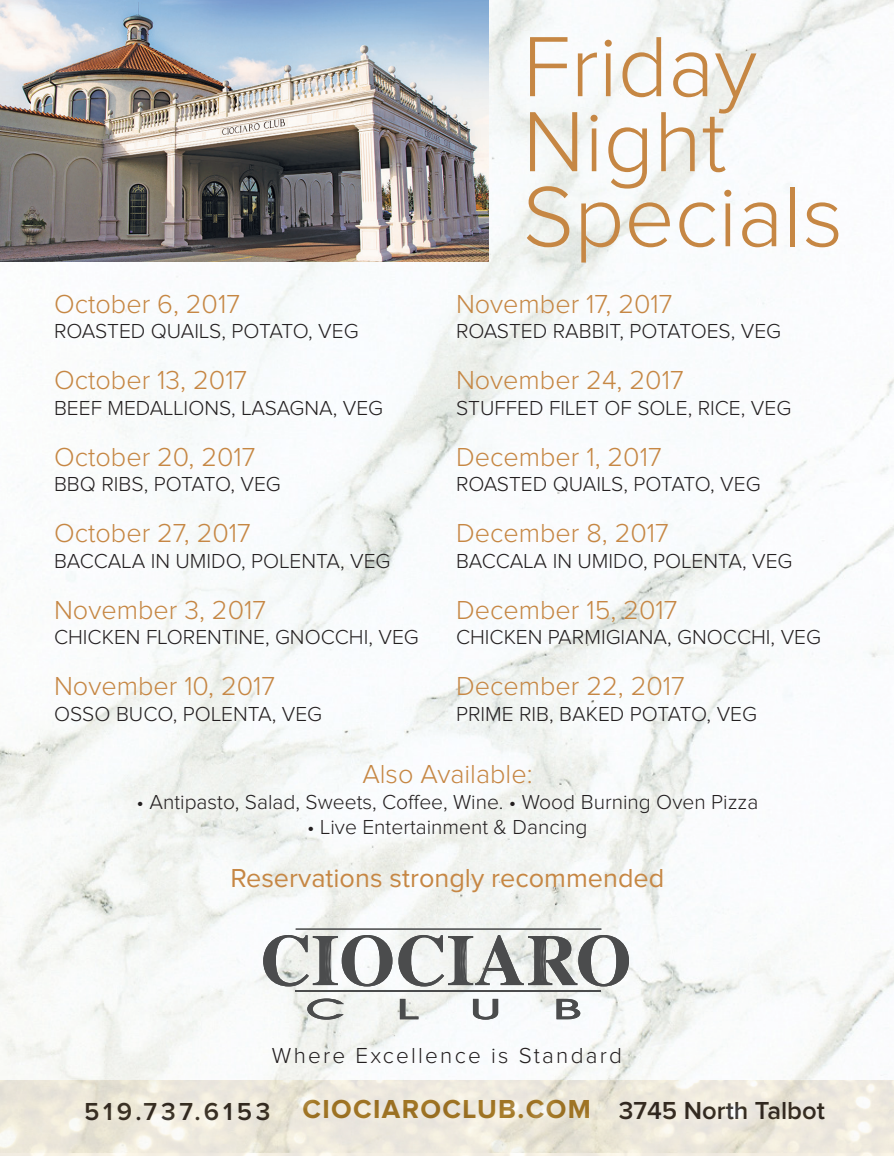
<style>
.page{position:relative;width:894px;height:1156px;background:#fff}
.page>*{position:absolute;margin:0;border:0;box-sizing:border-box;transform-origin:0 0}
.t1{font:300 88.5px "Proxima Nova";color:#c68744}
.t2{font:300 27px "Proxima Nova";color:#c68744}
.t3{font:27px "Proxima Nova";color:#c68744}
.t4{font:700 27px "Proxima Nova";letter-spacing:.05em;color:#9e7324}
.t5{font:600 25.5px "Proxima Nova";color:#231f20}
.t6{font:600 25.5px "Proxima Nova";letter-spacing:.15em;color:#231f20}
.t7{font:300 22.5px "Proxima Nova";letter-spacing:.1em;color:#231f20}
.t8{font:300 21px "Proxima Nova";color:#231f20}
</style>
<div class="page">
<img style="left:0;top:0;width:893px;height:1080px">
<img style="left:0;top:0;width:488px;height:262px">
<svg style="left:263px;top:935px;width:129px;height:51px"></svg>
<svg style="left:398px;top:935px;width:230px;height:51px"></svg>
<hr style="left:295px;top:991px;width:306px;height:1px;background:#4b4c4d">
<svg style="left:307px;top:998px;width:37px;height:21px"></svg>
<svg style="left:400px;top:999px;width:18px;height:20px"></svg>
<svg style="left:473px;top:999px;width:25px;height:20px"></svg>
<svg style="left:556px;top:999px;width:24px;height:20px"></svg>
<svg style="left:295px;top:928px;width:306px;height:1px"></svg>
<p class="t2" style="left:54px;top:291px;width:187px">October 6, 2017</p>
<p class="t8" style="left:54px;top:322px;width:306px">ROASTED QUAILS, POTATO, VEG</p>
<p class="t2" style="left:54px;top:368px;width:194px">October 13, 2017</p>
<p class="t8" style="left:54px;top:398px;width:330px">BEEF MEDALLIONS, LASAGNA, VEG</p>
<p class="t2" style="left:54px;top:444px;width:203px">October 20, 2017</p>
<p class="t8" style="left:54px;top:475px;width:228px">BBQ RIBS, POTATO, VEG</p>
<p class="t2" style="left:54px;top:521px;width:198px">October 27, 2017</p>
<p class="t8" style="left:54px;top:551px;width:338px">BACCALA IN UMIDO, POLENTA, VEG</p>
<p class="t2" style="left:54px;top:597px;width:213px">November 3, 2017</p>
<p class="t8" style="left:54px;top:628px;width:366px">CHICKEN FLORENTINE, GNOCCHI, VEG</p>
<p class="t2" style="left:54px;top:674px;width:222px">November 10, 2017</p>
<p class="t8" style="left:54px;top:704px;width:269px">OSSO BUCO, POLENTA, VEG</p>
<p class="t1" style="left:522px;top:26px;width:236px">Friday</p>
<p class="t1" style="left:522px;top:101px;width:205px">Night</p>
<p class="t1" style="left:522px;top:176px;width:322px">Specials</p>
<p class="t2" style="left:456px;top:291px;width:218px">November 17, 2017</p>
<p class="t8" style="left:456px;top:322px;width:326px">ROASTED RABBIT, POTATOES, VEG</p>
<p class="t2" style="left:456px;top:368px;width:229px">November 24, 2017</p>
<p class="t8" style="left:456px;top:398px;width:336px">STUFFED FILET OF SOLE, RICE, VEG</p>
<p class="t2" style="left:456px;top:444px;width:207px">December 1, 2017</p>
<p class="t8" style="left:456px;top:475px;width:306px">ROASTED QUAILS, POTATO, VEG</p>
<p class="t2" style="left:456px;top:521px;width:214px">December 8, 2017</p>
<p class="t8" style="left:456px;top:551px;width:338px">BACCALA IN UMIDO, POLENTA, VEG</p>
<p class="t2" style="left:456px;top:597px;width:223px">December 15, 2017</p>
<p class="t8" style="left:456px;top:628px;width:366px">CHICKEN PARMIGIANA, GNOCCHI, VEG</p>
<p class="t2" style="left:456px;top:674px;width:230px">December 22, 2017</p>
<p class="t8" style="left:456px;top:704px;width:302px">PRIME RIB, BAKED POTATO, VEG</p>
<p class="t2" style="left:362px;top:762px;width:172px">Also Available:</p>
<p class="t8" style="left:136px;top:792px;width:623px">• Antipasto, Salad, Sweets, Coffee, Wine. • Wood Burning Oven Pizza</p>
<p class="t8" style="left:307px;top:817px;width:282px">• Live Entertainment &amp; Dancing</p>
<p class="t3" style="left:230px;top:865px;width:435px">Reservations strongly recommended</p>
<p class="t7" style="left:272px;top:1045px;width:351px">Where Excellence is Standard</p>
<p class="t6" style="left:84px;top:1100px;width:188px">519.737.6153</p>
<p class="t4" style="left:302px;top:1097px;width:290px">CIOCIAROCLUB.COM</p>
<p class="t5" style="left:618px;top:1098px;width:207px">3745 North Talbot</p>
</div>
